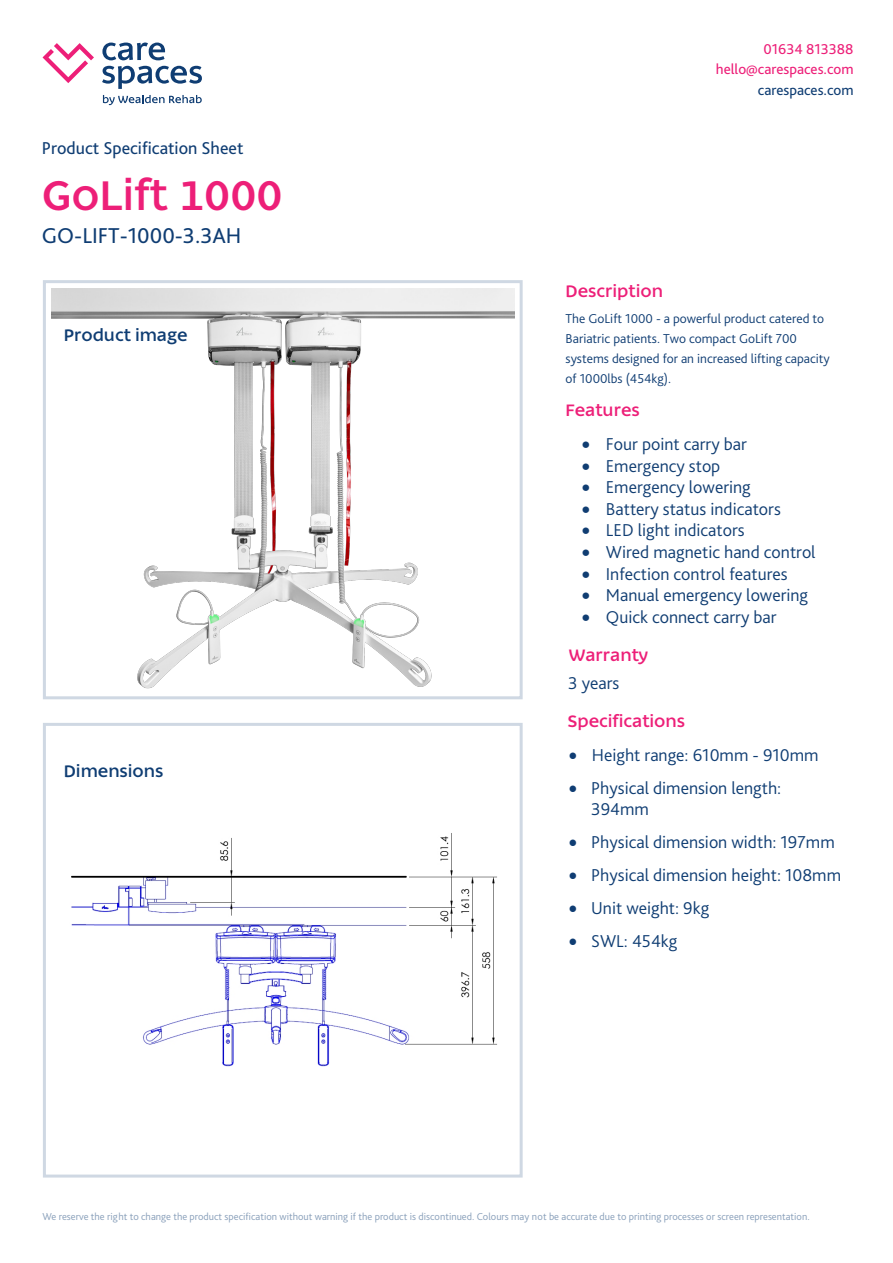
<style>
.page{position:relative;width:893px;height:1263px;background:#fff}
.page>*{position:absolute;margin:0;border:0;box-sizing:border-box;transform-origin:0 0}
.t1{font:500 45px "Aubaine";color:#ed1f78}
.t2{font:22.5px "Bliss Pro";color:#0f3d73}
.t3{font:300 18px "Bliss Pro";color:#103d72}
.t4{font:300 18px/21.6px "Bliss Pro";color:#0f3d73}
.t5{font:500 18px "Aubaine";color:#ed1f78}
.t6{font:18px "Bliss Pro";color:#0f3d73}
.t7{font:500 18px "Aubaine";color:#0f3d73}
.t8{font:15px/20.5px "Bliss Pro";color:#ed1f78;text-align:right}
.t9{font:15px "Bliss Pro";color:#0f3d73}
.t10{font:300 13.5px/20.2px "Bliss Pro";color:#0f3d73}
.t11{font:300 10.5px "Bliss Pro";color:#879eb9}
</style>
<div class="page">
<svg style="left:102px;top:43px;width:63px;height:17px"></svg>
<svg style="left:102px;top:66px;width:100px;height:23px"></svg>
<svg style="left:103px;top:95px;width:99px;height:10px"></svg>
<svg style="left:43px;top:43px;width:51px;height:40px"></svg>
<div style="left:43px;top:280px;width:480px;height:419px;border:3px solid #cfd8e3"></div>
<div style="left:43px;top:723px;width:480px;height:454px;border:3px solid #cfd8e3"></div>
<img style="left:51px;top:288px;width:463px;height:401px">
<img style="left:71px;top:833px;width:426px;height:234px">
<p class="t6" style="left:42px;top:137px;width:203px">Product Specification Sheet</p>
<h1 class="t1" style="left:42px;top:176px;width:242px">GoLift 1000</h1>
<p class="t2" style="left:42px;top:222px;width:201px">GO-LIFT-1000-3.3AH</p>
<p class="t7" style="left:64px;top:327px;width:125px">Product image</p>
<p class="t7" style="left:64px;top:763px;width:101px">Dimensions</p>
<p class="t8" style="left:716px;top:38px;width:139px">01634 813388 hello@carespaces.com</p>
<p class="t9" style="left:758px;top:80px;width:97px">carespaces.com</p>
<p class="t5" style="left:566px;top:283px;width:99px">Description</p>
<p class="t10" style="left:566px;top:308px;width:266px">The GoLift 1000 - a powerful product catered to Bariatric patients. Two compact GoLift 700 systems designed for an increased lifting capacity of 1000lbs (454kg).</p>
<p class="t5" style="left:566px;top:402px;width:76px">Features</p>
<p class="t3" style="left:582px;top:433px;width:167px">• Four point carry bar</p>
<p class="t3" style="left:582px;top:454px;width:140px">• Emergency stop</p>
<p class="t3" style="left:582px;top:476px;width:170px">• Emergency lowering</p>
<p class="t3" style="left:582px;top:498px;width:200px">• Battery status indicators</p>
<p class="t3" style="left:582px;top:519px;width:164px">• LED light indicators</p>
<p class="t3" style="left:582px;top:541px;width:235px">• Wired magnetic hand control</p>
<p class="t3" style="left:582px;top:562px;width:207px">• Infection control features</p>
<p class="t3" style="left:582px;top:584px;width:228px">• Manual emergency lowering</p>
<p class="t3" style="left:582px;top:606px;width:196px">• Quick connect carry bar</p>
<p class="t5" style="left:569px;top:647px;width:81px">Warranty</p>
<p class="t4" style="left:568px;top:672px;width:53px">3 years</p>
<p class="t5" style="left:567px;top:713px;width:119px">Specifications</p>
<p class="t4" style="left:569px;top:744px;width:251px">• Height range: 610mm - 910mm</p>
<p class="t4" style="left:591px;top:777px;width:192px;text-indent:-22px">• Physical dimension length:<br>394mm</p>
<p class="t4" style="left:569px;top:831px;width:267px">• Physical dimension width: 197mm</p>
<p class="t4" style="left:569px;top:864px;width:274px">• Physical dimension height: 108mm</p>
<p class="t4" style="left:569px;top:897px;width:142px">• Unit weight: 9kg</p>
<p class="t4" style="left:569px;top:929px;width:110px">• SWL: 454kg</p>
<p class="t11" style="left:43px;top:1210px;width:769px">We reserve the right to change the product specification without warning if the product is discontinued. Colours may not be accurate due to printing processes or screen representation.</p>
</div>
